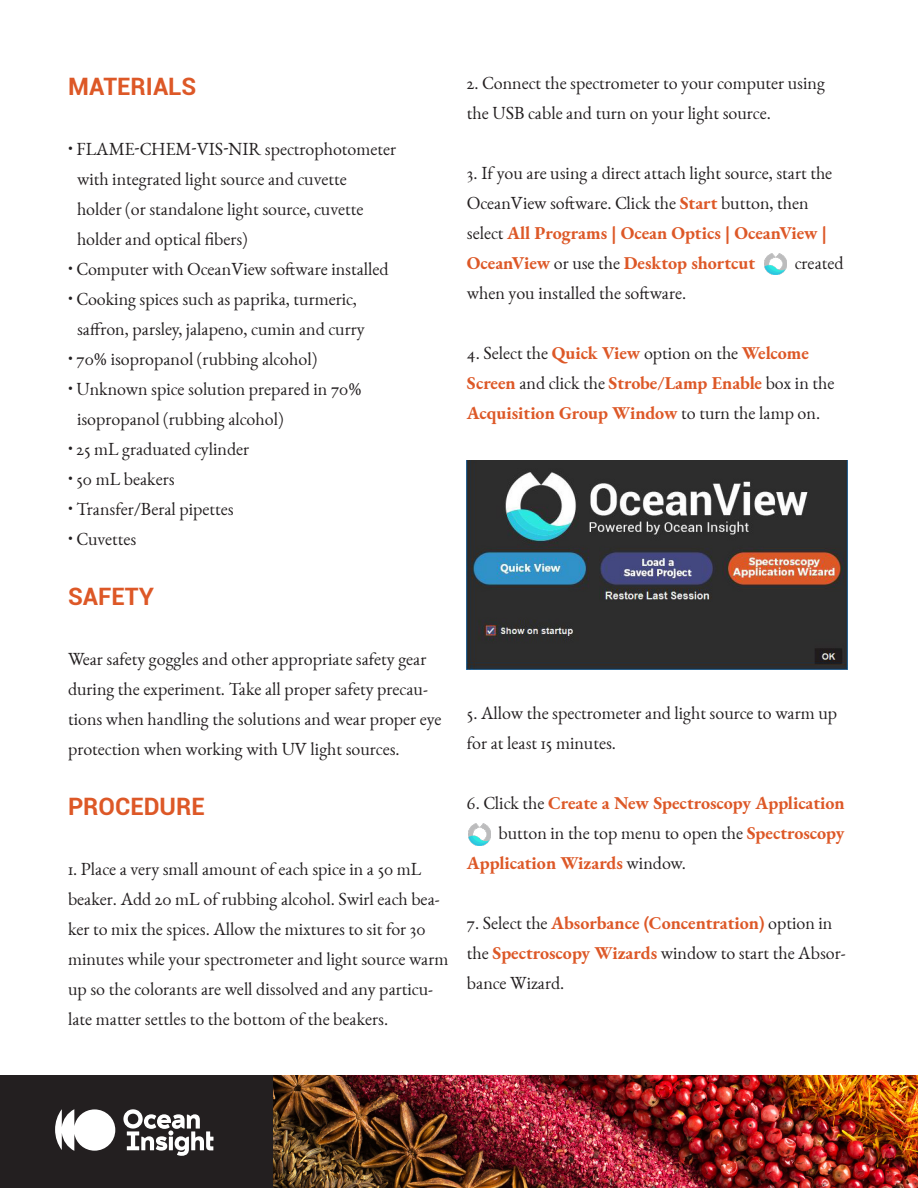
<style>
.page{position:relative;width:918px;height:1188px;background:#fff}
.page>*{position:absolute;margin:0;border:0;box-sizing:border-box;transform-origin:0 0}
.t1{font:700 24px "Roboto";color:#dd5827}
.t2{font:18px/30px "EB Garamond 12";color:#231f20}
.t3{font:700 18px/30px "EB Garamond";color:#dd5827}
.s1{font-family:"EB Garamond";font-weight:700;color:#dd5827}
.s2{font-family:"EB Garamond 12";font-weight:400;color:#231f20}
</style>
<div class="page">
<div style="left:0;top:1076px;width:918px;height:112px;background:#231f20"></div>
<img style="left:273px;top:1076px;width:645px;height:112px">
<svg style="left:55px;top:1109px;width:60px;height:42px"></svg>
<svg style="left:123px;top:1109px;width:90px;height:47px"></svg>
<img style="left:765px;top:253px;width:22px;height:22px">
<img style="left:469px;top:824px;width:21px;height:21px">
<img style="left:467px;top:460px;width:381px;height:209px">
<p class="t1" style="left:68px;top:69px;width:130px">MATERIALS</p>
<p class="t2" style="left:68px;top:134px;width:330px">• FLAME-CHEM-VIS-NIR spectrophotometer</p>
<p class="t2" style="left:77px;top:164px;width:288px">with integrated light source and cuvette holder (or standalone light source, cuvette holder and optical fibers)</p>
<p class="t2" style="left:68px;top:254px;width:322px">• Computer with OceanView software installed</p>
<p class="t2" style="left:68px;top:284px;width:298px;text-align:center">• Cooking spices such as paprika, turmeric, saffron, parsley, jalapeno, cumin and curry</p>
<p class="t2" style="left:68px;top:344px;width:251px">• 70% isopropanol (rubbing alcohol)</p>
<p class="t2" style="left:68px;top:374px;width:295px">• Unknown spice solution prepared in 70%</p>
<p class="t2" style="left:77px;top:404px;width:208px">isopropanol (rubbing alcohol)</p>
<p class="t2" style="left:68px;top:434px;width:183px">• 25 mL graduated cylinder</p>
<p class="t2" style="left:68px;top:464px;width:108px">• 50 mL beakers</p>
<p class="t2" style="left:68px;top:494px;width:167px">• Transfer/Beral pipettes</p>
<p class="t2" style="left:68px;top:524px;width:70px">• Cuvettes</p>
<p class="t1" style="left:68px;top:579px;width:88px">SAFETY</p>
<p class="t2" style="left:68px;top:644px;width:375px">Wear safety goggles and other appropriate safety gear during the experiment. Take all proper safety precau&shy;tions when handling the solutions and wear proper eye protection when working with UV light sources.</p>
<p class="t1" style="left:68px;top:789px;width:138px">PROCEDURE</p>
<p class="t2" style="left:68px;top:854px;width:382px">1. Place a very small amount of each spice in a 50 mL beaker. Add 20 mL of rubbing alcohol. Swirl each bea&shy;ker to mix the spices. Allow the mixtures to sit for 30 minutes while your spectrometer and light source warm up so the colorants are well dissolved and any particu&shy;late matter settles to the bottom of the beakers.</p>
<p class="t2" style="left:467px;top:69px;width:359px">2. Connect the spectrometer to your computer using the USB cable and turn on your light source.</p>
<p class="t2" style="left:467px;top:159px;width:367px">3. If you are using a direct attach light source, start the OceanView software. Click the <span class="s1">Start</span> button, then select <span class="s1">All Programs | Ocean Optics | OceanView | OceanView</span> or use the <span class="s1">Desktop shortcut</span></p>
<p class="t2" style="left:795px;top:249px;width:50px">created</p>
<p class="t2" style="left:467px;top:279px;width:221px">when you installed the software.</p>
<p class="t3" style="left:467px;top:338px;width:369px"><span class="s2">4. Select the</span> Quick View <span class="s2">option on the</span> Welcome<br>Screen <span class="s2">and click the</span> Strobe/Lamp Enable <span class="s2">box in the<br></span>Acquisition Group Window <span class="s2">to turn the lamp on.</span></p>
<p class="t2" style="left:467px;top:699px;width:372px">5. Allow the spectrometer and light source to warm up for at least 15 minutes.</p>
<p class="t3" style="left:467px;top:788px;width:379px"><span class="s2">6. Click the</span> Create a New Spectroscopy Application</p>
<p class="t2" style="left:498px;top:819px;width:348px">button in the top menu to open the <span class="s1">Spectroscopy</span></p>
<p class="t3" style="left:467px;top:848px;width:220px">Application Wizards <span class="s2">window.</span></p>
<p class="t2" style="left:467px;top:909px;width:380px">7. Select the <span class="s1">Absorbance (Concentration)</span> option in the <span class="s1">Spectroscopy Wizards</span> window to start the Absor&shy;bance Wizard.</p>
</div>
